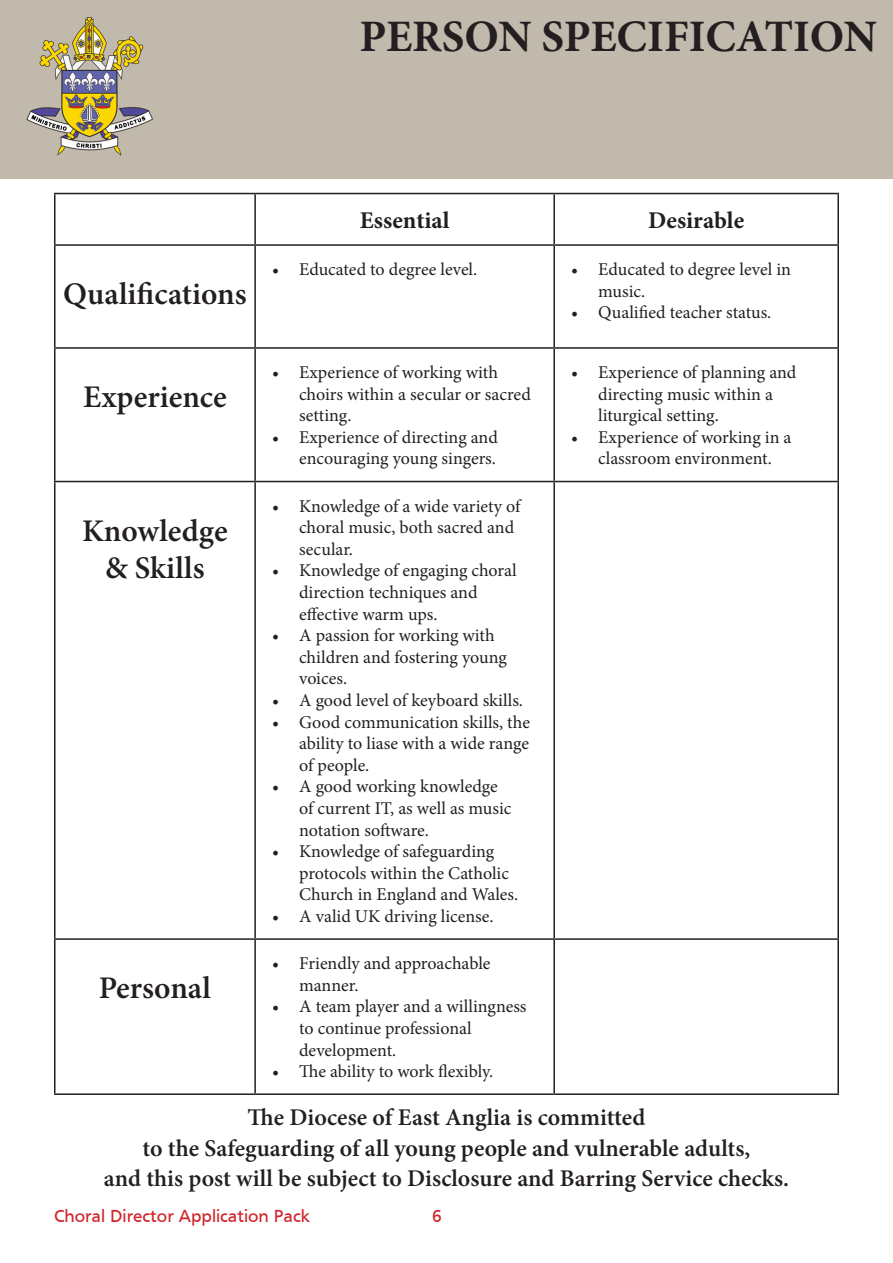
<style>
.page{position:relative;width:893px;height:1263px;background:#fff}
.page>*{position:absolute;margin:0;border:0;box-sizing:border-box;transform-origin:0 0}
.t1{font:700 45px "Minion Pro";color:#231f20}
.t2{font:600 31.5px "Minion Pro";color:#231f20}
.t3{font:600 24px "Minion Pro";color:#231f20}
.t4{font:700 24px "Minion Pro";color:#231f20}
.t5{font:18px/21.6px "Minion Pro";color:#231f20}
.t6{font:18px "Frutiger";color:#d1232a}
</style>
<div class="page">
<div style="left:0;top:0;width:893px;height:178px;background:#c1b9ac"></div>
<img style="left:26px;top:17px;width:127px;height:139px">
<hr style="left:54px;top:193px;width:201px;height:1px;background:#231f20">
<hr style="left:54px;top:194px;width:2px;height:50px;background:#231f20">
<hr style="left:255px;top:193px;width:299px;height:1px;background:#231f20">
<hr style="left:254px;top:194px;width:2px;height:50px;background:#231f20">
<hr style="left:554px;top:193px;width:285px;height:1px;background:#231f20">
<hr style="left:553px;top:194px;width:2px;height:50px;background:#231f20">
<hr style="left:837px;top:194px;width:2px;height:50px;background:#231f20">
<hr style="left:54px;top:244px;width:201px;height:2px;background:#231f20">
<hr style="left:54px;top:246px;width:2px;height:101px;background:#231f20">
<hr style="left:255px;top:244px;width:299px;height:2px;background:#231f20">
<hr style="left:254px;top:246px;width:2px;height:101px;background:#231f20">
<hr style="left:554px;top:244px;width:285px;height:2px;background:#231f20">
<hr style="left:553px;top:246px;width:2px;height:101px;background:#231f20">
<hr style="left:837px;top:246px;width:2px;height:101px;background:#231f20">
<hr style="left:54px;top:347px;width:201px;height:2px;background:#231f20">
<hr style="left:54px;top:349px;width:2px;height:132px;background:#231f20">
<hr style="left:255px;top:347px;width:299px;height:2px;background:#231f20">
<hr style="left:254px;top:349px;width:2px;height:132px;background:#231f20">
<hr style="left:554px;top:347px;width:285px;height:2px;background:#231f20">
<hr style="left:553px;top:349px;width:2px;height:132px;background:#231f20">
<hr style="left:837px;top:349px;width:2px;height:132px;background:#231f20">
<hr style="left:54px;top:481px;width:201px;height:1px;background:#231f20">
<hr style="left:54px;top:482px;width:2px;height:456px;background:#231f20">
<hr style="left:255px;top:481px;width:299px;height:1px;background:#231f20">
<hr style="left:254px;top:482px;width:2px;height:456px;background:#231f20">
<hr style="left:554px;top:481px;width:285px;height:1px;background:#231f20">
<hr style="left:553px;top:482px;width:2px;height:456px;background:#231f20">
<hr style="left:837px;top:482px;width:2px;height:456px;background:#231f20">
<hr style="left:54px;top:938px;width:201px;height:2px;background:#231f20">
<hr style="left:54px;top:940px;width:2px;height:153px;background:#231f20">
<hr style="left:255px;top:938px;width:299px;height:2px;background:#231f20">
<hr style="left:254px;top:940px;width:2px;height:153px;background:#231f20">
<hr style="left:554px;top:938px;width:285px;height:2px;background:#231f20">
<hr style="left:553px;top:940px;width:2px;height:153px;background:#231f20">
<hr style="left:837px;top:940px;width:2px;height:153px;background:#231f20">
<hr style="left:54px;top:1093px;width:201px;height:2px;background:#231f20">
<hr style="left:255px;top:1093px;width:299px;height:2px;background:#231f20">
<hr style="left:554px;top:1093px;width:285px;height:2px;background:#231f20">
<p class="t1" style="left:359px;top:5px;width:519px">PERSON SPECIFICATION</p>
<p class="t2" style="left:63px;top:272px;width:185px">Qualifications</p>
<p class="t2" style="left:83px;top:375px;width:145px">Experience</p>
<p class="t2" style="left:82px;top:509px;width:147px">Knowledge</p>
<p class="t2" style="left:105px;top:546px;width:101px">&amp; Skills</p>
<p class="t2" style="left:99px;top:966px;width:114px">Personal</p>
<p class="t4" style="left:360px;top:203px;width:91px">Essential</p>
<p class="t4" style="left:648px;top:203px;width:97px">Desirable</p>
<p class="t5" style="left:272px;top:259px;width:206px">• Educated to degree level.</p>
<p class="t5" style="left:598px;top:259px;width:194px;text-indent:-27px">• Educated to degree level in music.</p>
<p class="t5" style="left:571px;top:302px;width:202px">• Qualified teacher status.</p>
<p class="t5" style="left:299px;top:362px;width:233px;text-indent:-27px">• Experience of working with choirs within a secular or sacred setting.</p>
<p class="t5" style="left:272px;top:426px;width:227px;text-align:right">• Experience of directing and encouraging young singers.</p>
<p class="t5" style="left:299px;top:495px;width:223px;text-indent:-27px">• Knowledge of a wide variety of choral music, both sacred and secular.</p>
<p class="t5" style="left:299px;top:560px;width:219px;text-indent:-27px">• Knowledge of engaging choral direction techniques and effective warm ups.</p>
<p class="t5" style="left:299px;top:625px;width:209px;text-indent:-27px">• A passion for working with children and fostering young voices.</p>
<p class="t5" style="left:272px;top:689px;width:252px">• A good level of keyboard skills.</p>
<p class="t5" style="left:299px;top:711px;width:232px;text-align:justify;text-indent:-27px">• Good communication skills, the ability to liase with a wide range of people.</p>
<p class="t5" style="left:299px;top:776px;width:214px;text-indent:-27px">• A good working knowledge of current IT, as well as music notation software.</p>
<p class="t5" style="left:299px;top:841px;width:221px;text-indent:-27px">• Knowledge of safeguarding protocols within the Catholic<br>Church in England and Wales.</p>
<p class="t5" style="left:272px;top:905px;width:223px">• A valid UK driving license.</p>
<p class="t5" style="left:299px;top:953px;width:193px;text-indent:-27px">• Friendly and approachable manner.</p>
<p class="t5" style="left:299px;top:996px;width:229px;text-indent:-27px">• A team player and a willingness to continue professional development.</p>
<p class="t5" style="left:272px;top:1061px;width:223px">• The ability to work flexibly.</p>
<p class="t5" style="left:598px;top:362px;width:200px;text-indent:-27px">• Experience of planning and directing music within a liturgical setting.</p>
<p class="t5" style="left:571px;top:426px;width:222px;text-align:center">• Experience of working in a classroom environment.</p>
<p class="t3" style="left:248px;top:1100px;width:399px">The Diocese of East Anglia is committed</p>
<p class="t3" style="left:143px;top:1131px;width:609px">to the Safeguarding of all young people and vulnerable adults,</p>
<p class="t3" style="left:104px;top:1162px;width:687px">and this post will be subject to Disclosure and Barring Service checks.</p>
<p class="t6" style="left:54px;top:1206px;width:257px">Choral Director Application Pack</p>
<p class="t6" style="left:432px;top:1206px;width:11px">6</p>
</div>
